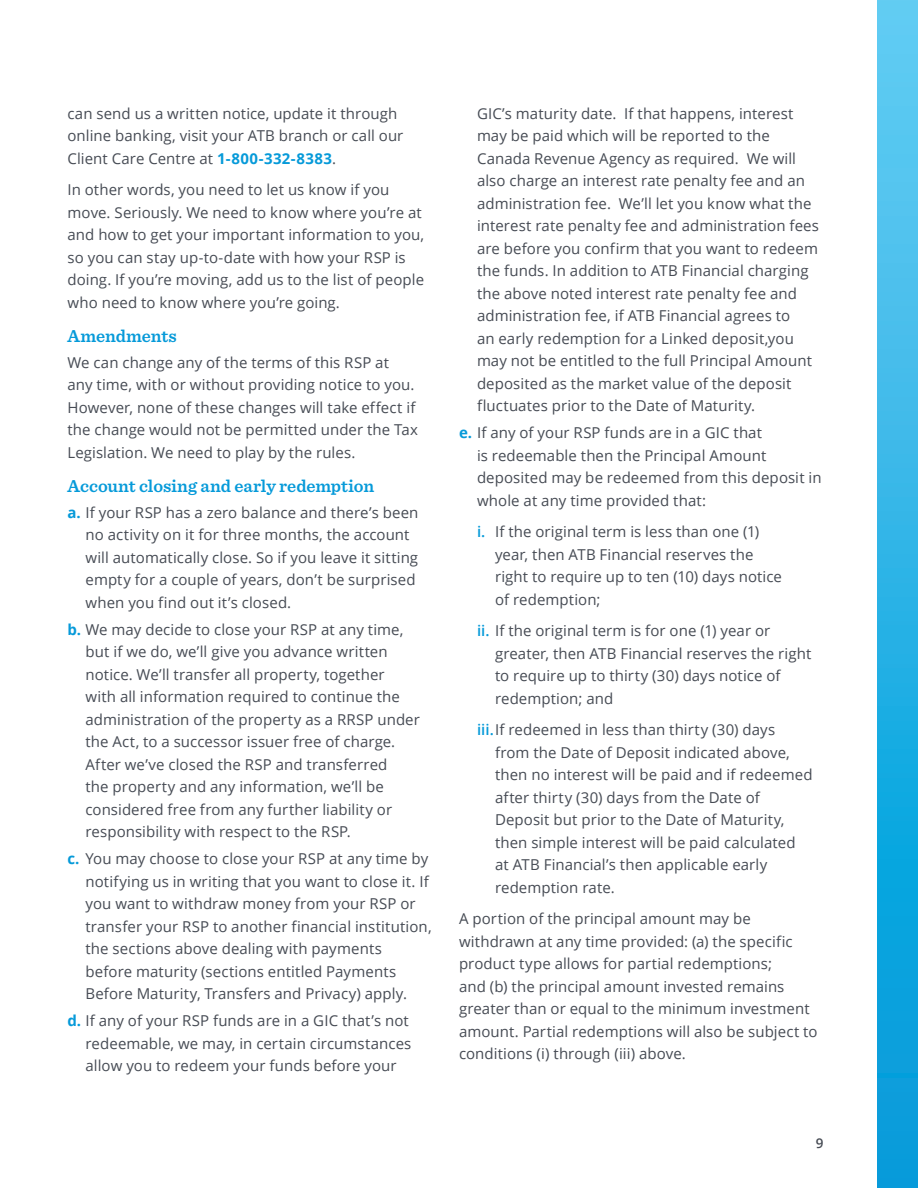
<style>
.page{position:relative;width:918px;height:1188px;background:#fff}
.page>*{position:absolute;margin:0;border:0;box-sizing:border-box;transform-origin:0 0}
.B_head{font:600 18px "Sentinel";letter-spacing:-.005em;color:#069ad9}
.Body{font:15px/22.5px "Open Sans";letter-spacing:.005em;color:#464b54}
.t1{font:600 13.5px "Open Sans";color:#464b54}
.s1{font-weight:700;color:#069ad9}
.s2{font-weight:600;color:#069ad9}
</style>
<div class="page">
<div style="left:878px;top:0;width:40px;height:1188px;background:linear-gradient(to bottom,#62cdf3,#0099d9)"></div>
<p class="Body" style="left:68px;top:102px;width:337px">can send us a written notice, update it through online banking, visit your ATB branch or call our<br>Client Care Centre at <span class="s1">1-800-332-8383</span>.</p>
<p class="Body" style="left:68px;top:178px;width:358px">In other words, you need to let us know if you move. Seriously. We need to know where you’re at and how to get your important information to you, so you can stay up-to-date with how your RSP is doing. If you’re moving, add us to the list of people who need to know where you’re going.</p>
<p class="B_head" style="left:68px;top:322px;width:111px">Amendments</p>
<p class="Body" style="left:68px;top:351px;width:352px">We can change any of the terms of this RSP at any time, with or without providing notice to you.<br>However, none of these changes will take effect if the change would not be permitted under the Tax Legislation. We need to play by the rules.</p>
<p class="B_head" style="left:68px;top:472px;width:308px">Account closing and early redemption</p>
<p class="Body" style="left:86px;top:501px;width:334px;text-indent:-18px"><span class="s1">a.</span> If your RSP has a zero balance and there’s been no activity on it for three months, the account will automatically close. So if you leave it sitting empty for a couple of years, don’t be surprised when you find out it’s closed.</p>
<p class="Body" style="left:86px;top:618px;width:336px;text-indent:-18px"><span class="s1">b.</span> We may decide to close your RSP at any time, but if we do, we’ll give you advance written notice. We’ll transfer all property, together<br>with all information required to continue the administration of the property as a RRSP under the Act, to a successor issuer free of charge.<br>After we’ve closed the RSP and transferred<br>the property and any information, we’ll be considered free from any further liability or responsibility with respect to the RSP.</p>
<p class="Body" style="left:86px;top:847px;width:348px;text-indent:-18px"><span class="s1">c.</span> You may choose to close your RSP at any time by notifying us in writing that you want to close it. If you want to withdraw money from your RSP or transfer your RSP to another financial institution, the sections above dealing with payments before maturity (sections entitled Payments Before Maturity, Transfers and Privacy) apply.</p>
<p class="Body" style="left:86px;top:1009px;width:327px;text-indent:-18px"><span class="s1">d.</span> If any of your RSP funds are in a GIC that’s not redeemable, we may, in certain circumstances allow you to redeem your funds before your</p>
<p class="Body" style="left:477px;top:102px;width:344px">GIC’s maturity date. If that happens, interest may be paid which will be reported to the Canada Revenue Agency as required. We will also charge an interest rate penalty fee and an administration fee. We’ll let you know what the interest rate penalty fee and administration fees are before you confirm that you want to redeem the funds. In addition to ATB Financial charging the above noted interest rate penalty fee and administration fee, if ATB Financial agrees to<br>an early redemption for a Linked deposit,you may not be entitled to the full Principal Amount deposited as the market value of the deposit fluctuates prior to the Date of Maturity.</p>
<p class="Body" style="left:477px;top:421px;width:346px;text-indent:-18px"><span class="s1">e.</span> If any of your RSP funds are in a GIC that<br>is redeemable then the Principal Amount deposited may be redeemed from this deposit in whole at any time provided that:</p>
<p class="Body" style="left:495px;top:520px;width:289px;text-indent:-18px"><span class="s2">i.</span> If the original term is less than one (1) year, then ATB Financial reserves the right to require up to ten (10) days notice of redemption;</p>
<p class="Body" style="left:495px;top:619px;width:318px;text-indent:-18px"><span class="s2">ii.</span> If the original term is for one (1) year or greater, then ATB Financial reserves the right to require up to thirty (30) days notice of redemption; and</p>
<p class="Body" style="left:495px;top:718px;width:319px;text-indent:-18px"><span class="s2">iii.</span>If redeemed in less than thirty (30) days from the Date of Deposit indicated above, then no interest will be paid and if redeemed after thirty (30) days from the Date of Deposit but prior to the Date of Maturity, then simple interest will be paid calculated at ATB Financial’s then applicable early redemption rate.</p>
<p class="Body" style="left:459px;top:907px;width:360px">A portion of the principal amount may be withdrawn at any time provided: (a) the specific product type allows for partial redemptions;<br>and (b) the principal amount invested remains greater than or equal to the minimum investment amount. Partial redemptions will also be subject to conditions (i) through (iii) above.</p>
<p class="t1" style="left:816px;top:1133px;width:9px">9</p>
</div>
